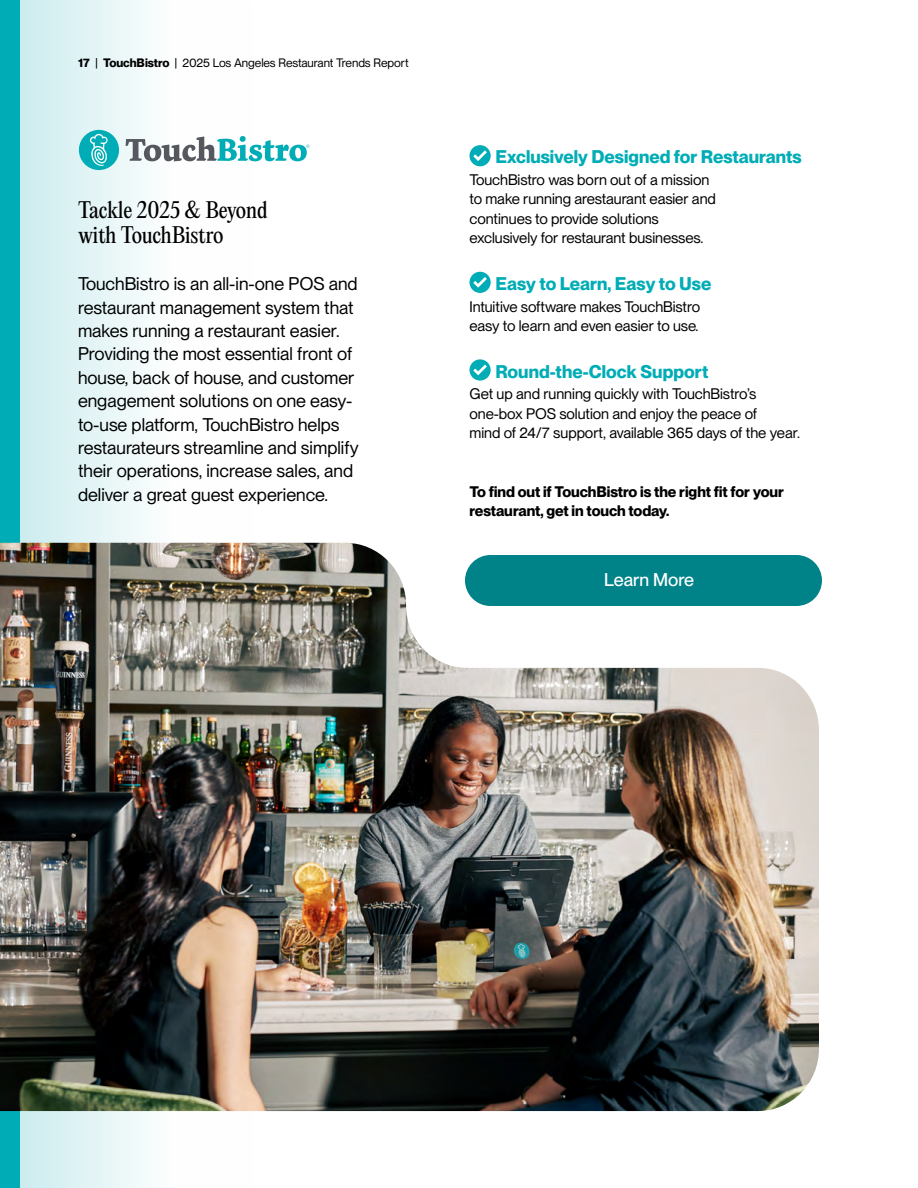
<style>
.page{position:relative;width:918px;height:1188px;background:#fff}
.page>*{position:absolute;margin:0;border:0;box-sizing:border-box;transform-origin:0 0}
.t1{font:21px/25.2px "PP Editorial New";letter-spacing:-.015em;color:#000}
.t2{font:18px/23.4px "PP Neue Montreal";color:#000}
.t3{font:700 18px "PP Neue Montreal";color:#00adb6}
.t4{font:500 18px "PP Neue Montreal";color:#fff}
.t5{font:15px/19.5px "PP Neue Montreal";letter-spacing:-.005em;color:#000}
.t6{font:700 15px/19.5px "PP Neue Montreal";letter-spacing:-.005em;color:#000}
.t7{font:12px "PP Neue Montreal";letter-spacing:-.01em;color:#000}
.s1{font-weight:700}
.s2{font-weight:500}
</style>
<div class="page">
<svg style="left:20px;top:0;width:233px;height:1188px"></svg>
<div style="left:0;top:0;width:20px;height:1188px;background:#00adb6"></div>
<svg style="left:470px;top:145px;width:21px;height:21px"></svg>
<svg style="left:470px;top:272px;width:21px;height:21px"></svg>
<svg style="left:470px;top:359px;width:21px;height:22px"></svg>
<svg style="left:126px;top:136px;width:183px;height:25px"></svg>
<div style="left:78px;top:129px;width:41px;height:41px;background:#00adb6;border-radius:50%"></div>
<svg style="left:90px;top:133px;width:18px;height:33px"></svg>
<img style="left:0;top:543px;width:819px;height:568px">
<div style="left:465px;top:555px;width:357px;height:51px;background:#008289;border-radius:26px"></div>
<p class="t7" style="left:78px;top:56px;width:332px"><span class="s1">17</span> <span class="s2">|</span> <span class="s1">TouchBistro</span> <span class="s2">|</span> 2025 Los Angeles Restaurant Trends Report</p>
<p class="t1" style="left:78px;top:197px;width:191px">Tackle 2025 &amp; Beyond with TouchBistro</p>
<p class="t2" style="left:78px;top:272px;width:282px">TouchBistro is an all-in-one POS and restaurant management system that makes running a restaurant easier.<br>Providing the most essential front of house, back of house, and customer engagement solutions on one easy&shy;to-use platform, TouchBistro helps restaurateurs streamline and simplify their operations, increase sales, and deliver a great guest experience.</p>
<p class="t3" style="left:496px;top:146px;width:308px">Exclusively Designed for Restaurants</p>
<p class="t5" style="left:470px;top:170px;width:248px">TouchBistro was born out of a mission to make running arestaurant easier and continues to provide solutions exclusively for restaurant businesses.</p>
<p class="t3" style="left:496px;top:273px;width:217px">Easy to Learn, Easy to Use</p>
<p class="t5" style="left:470px;top:297px;width:232px">Intuitive software makes TouchBistro easy to learn and even easier to use.</p>
<p class="t3" style="left:496px;top:360px;width:214px">Round-the-Clock Support</p>
<p class="t5" style="left:470px;top:384px;width:332px">Get up and running quickly with TouchBistro’s one-box POS solution and enjoy the peace of<br>mind of 24/7 support, available 365 days of the year.</p>
<p class="t6" style="left:470px;top:482px;width:316px">To find out if TouchBistro is the right fit for your restaurant, get in touch today.</p>
<p class="t4" style="left:604px;top:569px;width:92px">Learn More</p>
</div>
